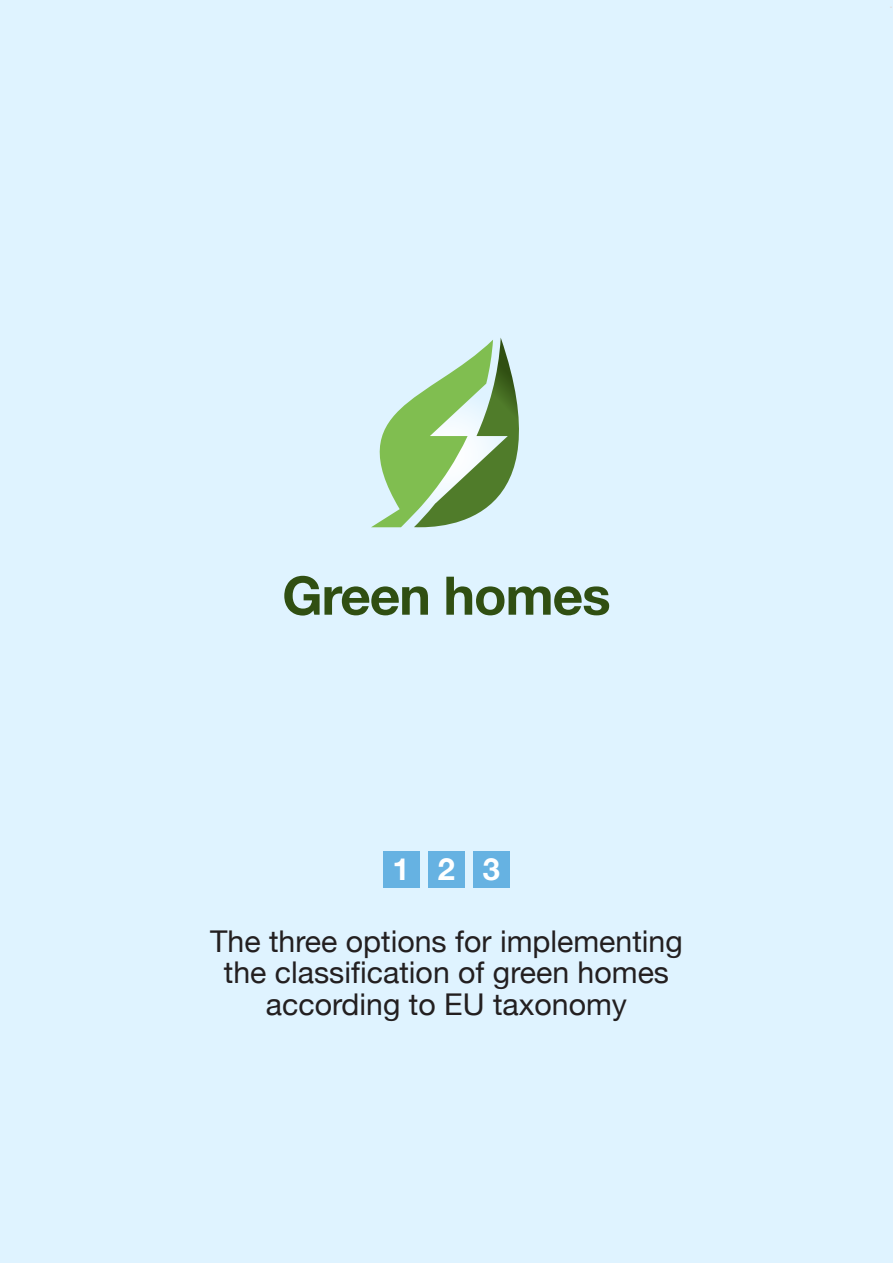
<style>
.page{position:relative;width:893px;height:1263px;background:#dff3ff}
.page>*{position:absolute;margin:0;border:0;box-sizing:border-box;transform-origin:0 0}
.t1{font:700 53.25px "Helvetica Neue";letter-spacing:-.02em;color:#304f12}
.t2{font:700 30.45px "Helvetica Neue";color:#fff}
.t3{font:30px/31.5px "Helvetica Neue";color:#231f20;text-align:center}
</style>
<div class="page">
<svg style="left:371px;top:338px;width:148px;height:190px"></svg>
<div style="left:383px;top:851px;width:37px;height:37px;background:#66b2e2"></div>
<div style="left:428px;top:851px;width:37px;height:37px;background:#66b2e2"></div>
<div style="left:473px;top:851px;width:37px;height:37px;background:#66b2e2"></div>
<h1 class="t1" style="left:282px;top:554px;width:330px">Green homes</h1>
<p class="t2" style="left:393px;top:845px;width:109px">123</p>
<p class="t3" style="left:210px;top:927px;width:474px">The three options for implementing the classification of green homes according to EU taxonomy</p>
</div>
